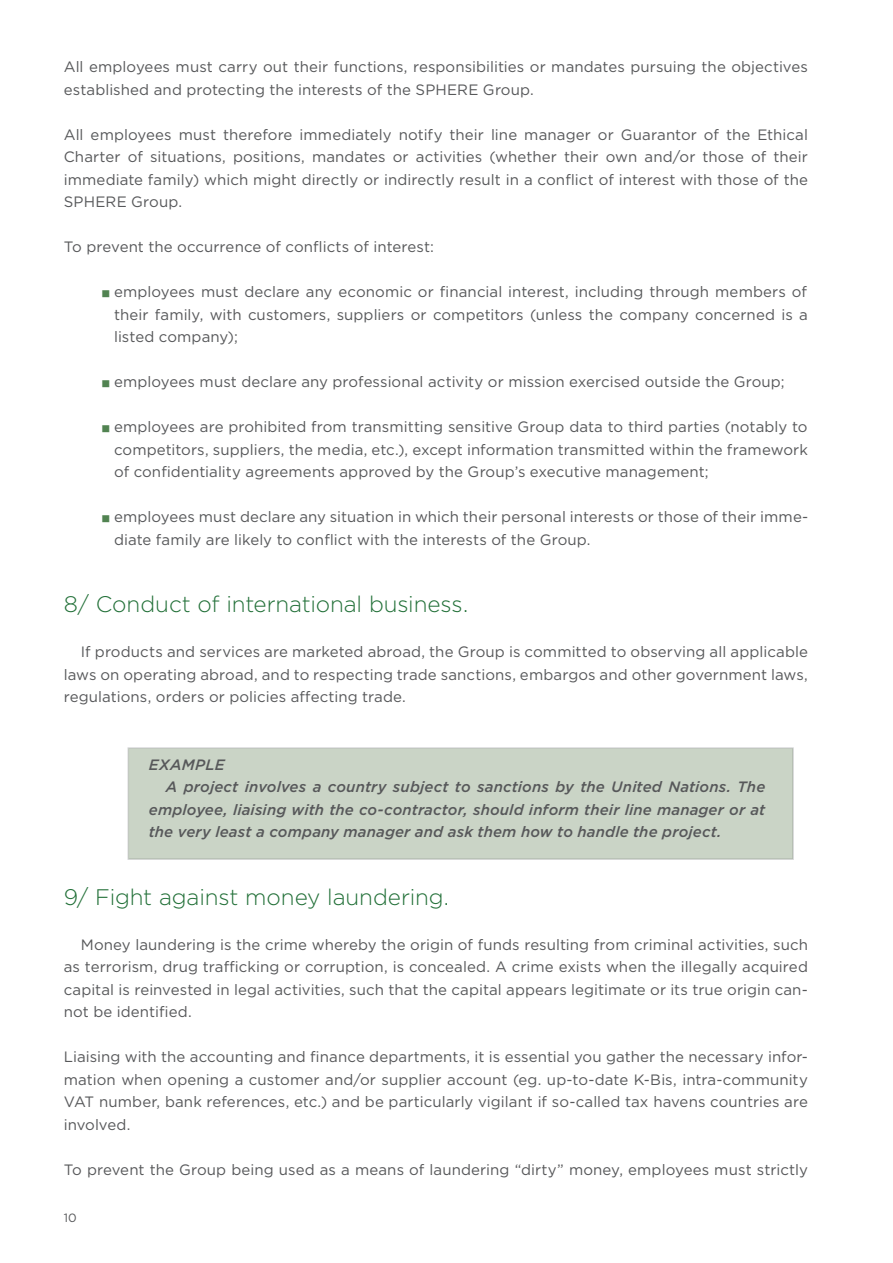
<style>
.page{position:relative;width:893px;height:1263px;background:#fff}
.page>*{position:absolute;margin:0;border:0;box-sizing:border-box;transform-origin:0 0}
.t1{font:300 22.5px "Gotham";letter-spacing:-.005em;color:#227038}
.t2{font:15px/22.5px "Gotham";letter-spacing:.005em;color:#57585a;text-align:justify}
.t3{font:italic 500 15px "Gotham";letter-spacing:.01em;color:#57585a}
.t4{font:12px "Gotham";color:#57585a}
.s1{color:#518351}
</style>
<div class="page">
<div style="left:128px;top:748px;width:665px;height:111px;background:#cad4c6"></div>
<p class="t2" style="left:64px;top:55px;width:746px">All employees must carry out their functions, responsibilities or mandates pursuing the objectives established and protecting the interests of the SPHERE Group.</p>
<p class="t2" style="left:64px;top:123px;width:746px">All employees must therefore immediately notify their line manager or Guarantor of the Ethical Charter of situations, positions, mandates or activities (whether their own and/or those of their immediate family) which might directly or indirectly result in a conflict of interest with those of the SPHERE Group.</p>
<p class="t2" style="left:64px;top:235px;width:372px">To prevent the occurrence of conflicts of interest:</p>
<p class="t2" style="left:114px;top:280px;width:695px;text-indent:-12px"><span class="s1">■</span> employees must declare any economic or financial interest, including through members of their family, with customers, suppliers or competitors (unless the company concerned is a listed company);</p>
<p class="t2" style="left:102px;top:370px;width:684px"><span class="s1">■</span> employees must declare any professional activity or mission exercised outside the Group;</p>
<p class="t2" style="left:114px;top:415px;width:695px;text-indent:-12px"><span class="s1">■</span> employees are prohibited from transmitting sensitive Group data to third parties (notably to competitors, suppliers, the media, etc.), except information transmitted within the framework of confidentiality agreements approved by the Group’s executive management;</p>
<p class="t2" style="left:114px;top:505px;width:696px;text-indent:-12px"><span class="s1">■</span> employees must declare any situation in which their personal interests or those of their imme&shy;diate family are likely to conflict with the interests of the Group.</p>
<h1 class="t1" style="left:64px;top:590px;width:406px">8/ Conduct of international business.</h1>
<p class="t2" style="left:64px;top:640px;width:746px;text-indent:17px">If products and services are marketed abroad, the Group is committed to observing all applicable laws on operating abroad, and to respecting trade sanctions, embargos and other government laws, regulations, orders or policies affecting trade.</p>
<p class="t3" style="left:149px;top:755px;width:77px">EXAMPLE</p>
<p class="t3" style="left:166px;top:777px;width:601px">A project involves a country subject to sanctions by the United Nations. The</p>
<p class="t3" style="left:149px;top:800px;width:618px">employee, liaising with the co-contractor, should inform their line manager or at</p>
<p class="t3" style="left:149px;top:822px;width:574px">the very least a company manager and ask them how to handle the project.</p>
<h1 class="t1" style="left:64px;top:883px;width:387px">9/ Fight against money laundering.</h1>
<p class="t2" style="left:64px;top:933px;width:746px;text-indent:17px">Money laundering is the crime whereby the origin of funds resulting from criminal activities, such as terrorism, drug trafficking or corruption, is concealed. A crime exists when the illegally acquired capital is reinvested in legal activities, such that the capital appears legitimate or its true origin can&shy;not be identified.</p>
<p class="t2" style="left:64px;top:1045px;width:746px">Liaising with the accounting and finance departments, it is essential you gather the necessary infor&shy;mation when opening a customer and/or supplier account (eg. up-to-date K-Bis, intra-community VAT number, bank references, etc.) and be particularly vigilant if so-called tax havens countries are involved.</p>
<p class="t2" style="left:64px;top:1158px;width:746px">To prevent the Group being used as a means of laundering “dirty” money, employees must strictly</p>
<p class="t4" style="left:64px;top:1210px;width:14px">10</p>
</div>
